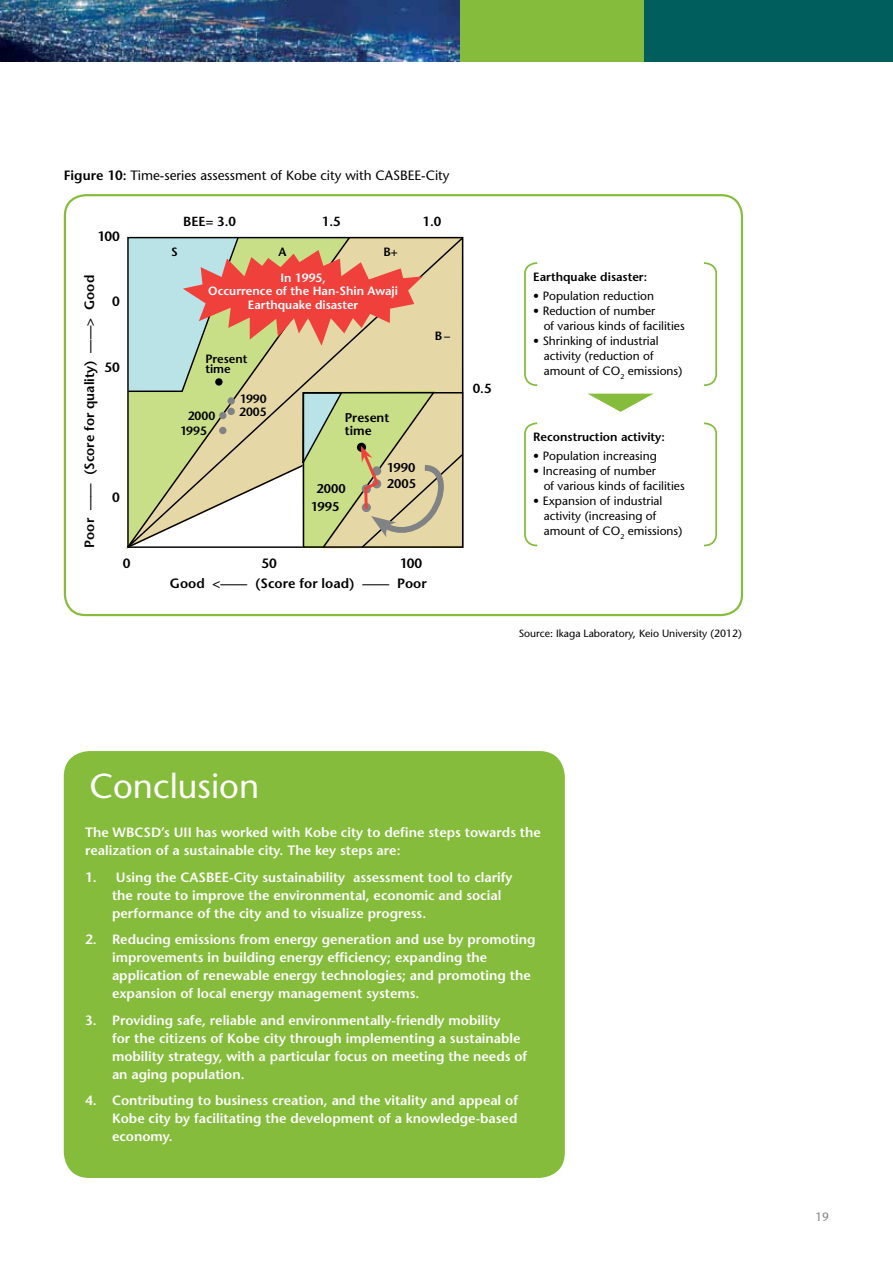
<style>
.page{position:relative;width:893px;height:1263px;background:#fff}
.page>*{position:absolute;margin:0;border:0;box-sizing:border-box;transform-origin:0 0}
.t1{font:34.5px "Stone Sans";color:#fff}
.t2{font:600 13.5px/18px "Stone Sans";color:#fff}
.t3{font:600 13.5px "Stone Sans";color:#000}
.t4{font:13.5px "Stone Sans";color:#000}
.t5{font:600 13.2px "Stone Sans";color:#000}
.t6{font:600 12.75px/12.8px "Stone Sans";color:#000}
.t7{font:12px/15px "Stone Sans";color:#000}
.t8{font:600 12px/10.2px "Stone Sans";color:#000}
.t9{font:600 12px/13.5px "Stone Sans";color:#fff;text-align:center}
.t10{font:12px "Stone Sans";color:#808284}
.t11{font:10.5px "Stone Sans";color:#000}
.s1{font-weight:600}
</style>
<div class="page">
<div style="left:644px;top:0;width:249px;height:62px;background:#005e5d"></div>
<div style="left:459px;top:0;width:185px;height:62px;background:#85bc3b"></div>
<img style="left:0;top:0;width:459px;height:62px">
<div style="left:64px;top:194px;width:679px;height:422px;border:2px solid #85bc3b;border-radius:21px"></div>
<svg style="left:524px;top:262px;width:14px;height:124px"></svg>
<svg style="left:704px;top:262px;width:14px;height:125px"></svg>
<svg style="left:524px;top:422px;width:14px;height:125px"></svg>
<svg style="left:704px;top:422px;width:14px;height:125px"></svg>
<svg style="left:588px;top:394px;width:65px;height:18px"></svg>
<svg style="left:126px;top:236px;width:338px;height:313px;background:#d6c59f"></svg>
<div style="left:64px;top:751px;width:501px;height:427px;background:#85bc3b;border-radius:26px"></div>
<p class="t4" style="left:64px;top:167px;width:387px"><span class="s1">Figure 10:</span> Time-series assessment of Kobe city with CASBEE-City</p>
<p class="t3" style="left:97px;top:228px;width:24px">100</p>
<p class="t3" style="left:81px;top:548px;width:274px;rotate:-90deg">Poor —— (Score for quality) ——&gt; Good</p>
<p class="t3" style="left:112px;top:293px;width:9px">0</p>
<p class="t3" style="left:105px;top:359px;width:17px">50</p>
<p class="t3" style="left:112px;top:489px;width:9px">0</p>
<p class="t5" style="left:183px;top:214px;width:54px">BEE= 3.0</p>
<p class="t5" style="left:322px;top:214px;width:20px">1.5</p>
<p class="t5" style="left:422px;top:214px;width:20px">1.0</p>
<p class="t8" style="left:171px;top:247px;width:8px">S</p>
<p class="t8" style="left:383px;top:247px;width:16px">B+</p>
<p class="t8" style="left:278px;top:247px;width:10px">A</p>
<p class="t9" style="left:208px;top:271px;width:191px">In 1995,<br>Occurrence of the Han-Shin Awaji<br>Earthquake disaster</p>
<p class="t8" style="left:205px;top:353px;width:44px">Present time</p>
<p class="t8" style="left:188px;top:410px;width:29px">2000</p>
<p class="t8" style="left:239px;top:393px;width:29px;line-height:12.6px">1990<br>2005</p>
<p class="t8" style="left:180px;top:425px;width:28px">1995</p>
<p class="t6" style="left:345px;top:411px;width:46px">Present time</p>
<p class="t6" style="left:317px;top:482px;width:31px">2000</p>
<p class="t6" style="left:311px;top:500px;width:30px">1995</p>
<p class="t6" style="left:387px;top:460px;width:31px;line-height:15.6px">1990<br>2005</p>
<p class="t8" style="left:435px;top:331px;width:17px">B–</p>
<p class="t3" style="left:123px;top:555px;width:9px">0</p>
<p class="t3" style="left:261px;top:555px;width:17px">50</p>
<p class="t3" style="left:400px;top:555px;width:24px">100</p>
<p class="t3" style="left:170px;top:575px;width:259px">Good &lt;—— (Score for load) —— Poor</p>
<p class="t5" style="left:473px;top:380px;width:20px">0.5</p>
<p class="t8" style="left:533px;top:272px;width:115px">Earthquake disaster:</p>
<p class="t7" style="left:533px;top:289px;width:122px">• Population reduction</p>
<p class="t7" style="left:544px;top:304px;width:142px;text-indent:-10px">• Reduction of number<br>of various kinds of facilities</p>
<p class="t7" style="left:544px;top:334px;width:140px;text-indent:-10px">• Shrinking of industrial activity (reduction of amount of CO<sub>2</sub> emissions)</p>
<p class="t8" style="left:533px;top:431px;width:133px">Reconstruction activity:</p>
<p class="t7" style="left:533px;top:448px;width:125px">• Population increasing</p>
<p class="t7" style="left:544px;top:463px;width:142px;text-indent:-10px">• Increasing of number<br>of various kinds of facilities</p>
<p class="t7" style="left:544px;top:493px;width:140px;text-indent:-10px">• Expansion of industrial activity (increasing of amount of CO<sub>2</sub> emissions)</p>
<p class="t11" style="left:519px;top:627px;width:225px">Source: Ikaga Laboratory, Keio University (2012)</p>
<h1 class="t1" style="left:90px;top:766px;width:171px">Conclusion</h1>
<p class="t2" style="left:85px;top:824px;width:457px">The WBCSD’s UII has worked with Kobe city to define steps towards the realization of a sustainable city. The key steps are:</p>
<p class="t2" style="left:112px;top:868px;width:402px;text-indent:-27px">1. Using the CASBEE-City sustainability assessment tool to clarify the route to improve the environmental, economic and social performance of the city and to visualize progress.</p>
<p class="t2" style="left:112px;top:931px;width:425px;text-indent:-27px">2. Reducing emissions from energy generation and use by promoting improvements in building energy efficiency; expanding the application of renewable energy technologies; and promoting the expansion of local energy management systems.</p>
<p class="t2" style="left:112px;top:1011px;width:417px;text-indent:-27px">3. Providing safe, reliable and environmentally-friendly mobility<br>for the citizens of Kobe city through implementing a sustainable mobility strategy, with a particular focus on meeting the needs of an aging population.</p>
<p class="t2" style="left:112px;top:1092px;width:407px;text-align:justify;text-indent:-27px">4. Contributing to business creation, and the vitality and appeal of Kobe city by facilitating the development of a knowledge-based economy.</p>
<p class="t10" style="left:815px;top:1209px;width:15px">19</p>
</div>
